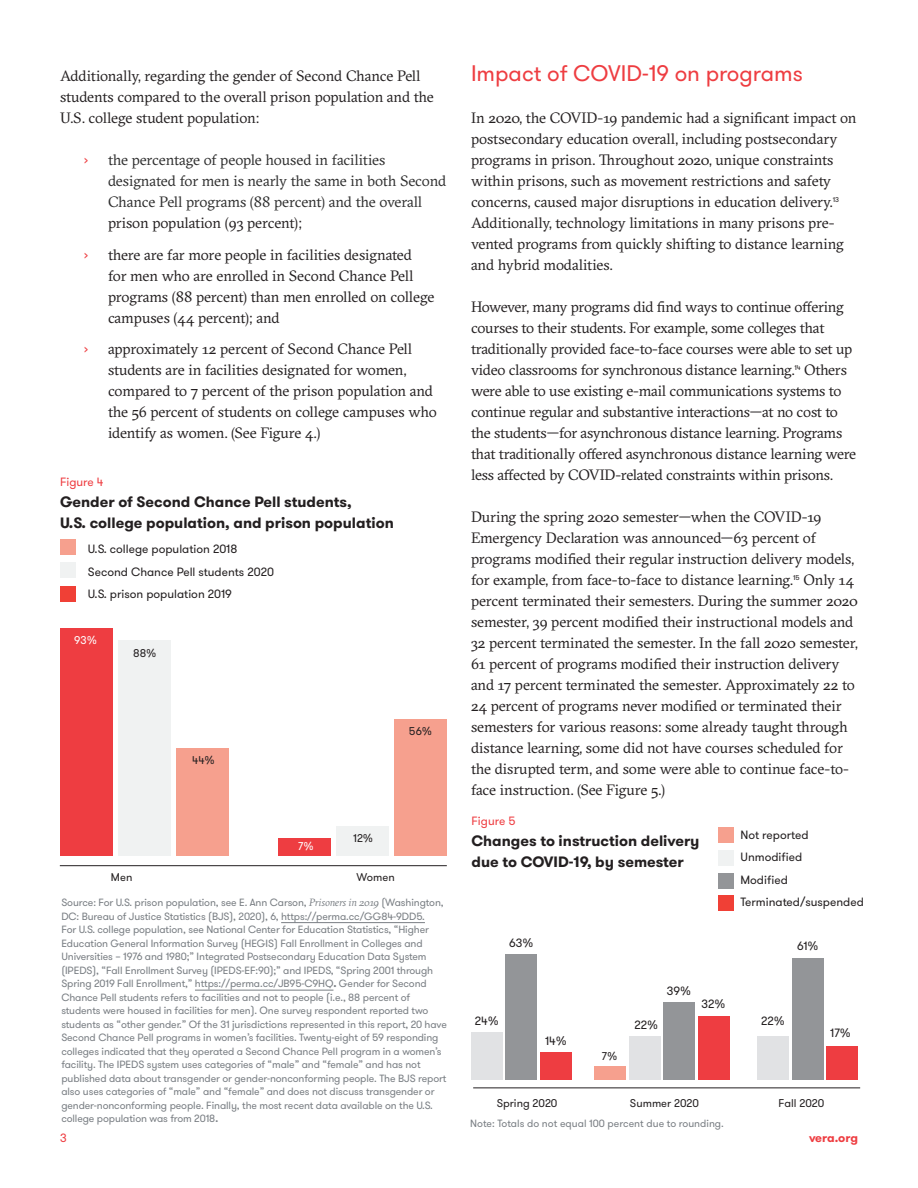
<style>
.page{position:relative;width:918px;height:1188px;background:#fff}
.page>*{position:absolute;margin:0;border:0;box-sizing:border-box;transform-origin:0 0}
.t1{font:22.5px "GT Walsheim";color:#ee3d41}
.Body_Copy{font:15px/21px "GT Sectra";letter-spacing:-.01em;color:#231f20}
.t2{font:15px/21px "GT Sectra";letter-spacing:-.01em;color:#2e2e2e}
.Table_appendix_Title{font:700 15px/21px "GT Walsheim";color:#231f20}
.t3{font:15px "GT Walsheim";color:#ee3d41}
.Box_Body{font:12px/22.5px "GT Walsheim";color:#231f20}
.Figure_Number_append{font:12px "GT Walsheim";color:#ee3d41}
.t4{font:700 12px "GT Walsheim";letter-spacing:-.01em;color:#ee3d41}
.tables_1{font:11.25px "GT Walsheim";color:#231f20}
.tables_1-2{font:11.25px "GT Walsheim";color:#fff}
.More_information_cop{font:10.5px/13.5px "GT Walsheim";letter-spacing:-.01em;color:#797e83}
.s1{color:#231f20}
.s2{font-family:"GT Sectra";font-style:italic}
.s3{font-weight:700}
.s4{font-size:13.5px}
</style>
<div class="page">
<hr style="left:281px;top:922px;width:144px;height:1px;background:#797e83">
<hr style="left:195px;top:990px;width:138px;height:1px;background:#797e83">
<div style="left:540px;top:1052px;width:32px;height:28px;background:#ee3d41"></div>
<div style="left:698px;top:1016px;width:31px;height:64px;background:#ee3d41"></div>
<div style="left:827px;top:1046px;width:31px;height:34px;background:#ee3d41"></div>
<div style="left:506px;top:954px;width:31px;height:126px;background:#939598"></div>
<div style="left:664px;top:1002px;width:31px;height:78px;background:#939598"></div>
<div style="left:792px;top:958px;width:31px;height:122px;background:#939598"></div>
<div style="left:471px;top:1032px;width:31px;height:48px;background:#e1e2e4"></div>
<div style="left:629px;top:1036px;width:31px;height:44px;background:#e1e2e4"></div>
<div style="left:757px;top:1036px;width:32px;height:44px;background:#e1e2e4"></div>
<div style="left:595px;top:1066px;width:31px;height:14px;background:#f6a08e"></div>
<hr style="left:473px;top:1088px;width:387px;height:1px;background:#231f20">
<div style="left:176px;top:748px;width:53px;height:108px;background:#f6a08e"></div>
<div style="left:394px;top:719px;width:53px;height:137px;background:#f6a08e"></div>
<div style="left:118px;top:641px;width:53px;height:215px;background:#f0f2f2"></div>
<div style="left:336px;top:827px;width:53px;height:29px;background:#f0f2f2"></div>
<div style="left:60px;top:629px;width:53px;height:227px;background:#ee3d41"></div>
<div style="left:278px;top:839px;width:53px;height:17px;background:#ee3d41"></div>
<hr style="left:60px;top:865px;width:387px;height:1px;background:#231f20">
<div style="left:60px;top:540px;width:16px;height:15px;background:#f6a08e"></div>
<div style="left:60px;top:563px;width:16px;height:15px;background:#f0f2f2"></div>
<div style="left:60px;top:586px;width:16px;height:15px;background:#f04036"></div>
<div style="left:719px;top:827px;width:15px;height:15px;background:#f6a08e"></div>
<div style="left:719px;top:850px;width:15px;height:15px;background:#f0f2f2"></div>
<div style="left:719px;top:873px;width:15px;height:15px;background:#939598"></div>
<div style="left:719px;top:895px;width:15px;height:15px;background:#f04036"></div>
<p class="Body_Copy" style="left:60px;top:65px;width:376px">Additionally, regarding the gender of Second Chance Pell students compared to the overall prison population and the<br>U.S. college student population:</p>
<p class="t3" style="left:84px;top:150px;width:6px">›</p>
<p class="t2" style="left:108px;top:149px;width:340px">the percentage of people housed in facilities designated for men is nearly the same in both Second Chance Pell programs (88 percent) and the overall <span class="s1">prison population (93 percent);</span></p>
<p class="t3" style="left:84px;top:245px;width:6px">›</p>
<p class="Body_Copy" style="left:108px;top:244px;width:328px">there are far more people in facilities designated for men who are enrolled in Second Chance Pell programs (88 percent) than men enrolled on college campuses (44 percent); and</p>
<p class="t3" style="left:84px;top:339px;width:6px">›</p>
<p class="Body_Copy" style="left:108px;top:338px;width:330px">approximately 12 percent of Second Chance Pell students are in facilities designated for women, compared to 7 percent of the prison population and the 56 percent of students on college campuses who identify as women. (See Figure 4.)</p>
<p class="Figure_Number_append" style="left:60px;top:474px;width:45px">Figure 4</p>
<p class="Table_appendix_Title" style="left:60px;top:491px;width:335px">Gender of Second Chance Pell students,<br>U.S. college population, and prison population</p>
<p class="Box_Body" style="left:88px;top:538px;width:188px">U.S. college population 2018<br>Second Chance Pell students 2020<br>U.S. prison population 2019</p>
<p class="tables_1-2" style="left:74px;top:633px;width:24px">93%</p>
<p class="tables_1" style="left:133px;top:646px;width:25px">88%</p>
<p class="tables_1" style="left:192px;top:753px;width:24px">44%</p>
<p class="tables_1" style="left:409px;top:724px;width:25px">56%</p>
<p class="tables_1-2" style="left:298px;top:839px;width:17px">7%</p>
<p class="tables_1" style="left:353px;top:831px;width:22px">12%</p>
<p class="tables_1" style="left:111px;top:870px;width:23px">Men</p>
<p class="tables_1" style="left:357px;top:870px;width:40px">Women</p>
<p class="More_information_cop" style="left:61px;top:896px;width:387px">Source: For U.S. prison population, see E. Ann Carson, <span class="s2">Prisoners in 2019</span> (Washington, DC: Bureau of Justice Statistics (BJS), 2020), 6, https://perma.cc/GG84-9DD5.<br>For U.S. college population, see National Center for Education Statistics, “Higher Education General Information Survey (HEGIS) Fall Enrollment in Colleges and Universities – 1976 and 1980;” Integrated Postsecondary Education Data System (IPEDS), “Fall Enrollment Survey (IPEDS-EF:90);” and IPEDS, “Spring 2001 through Spring 2019 Fall Enrollment,” https://perma.cc/JB95-C9HQ<span class="s3">.</span> Gender for Second Chance Pell students refers to facilities and not to people (i.e., 88 percent of students were housed in facilities for men). One survey respondent reported two students as “other gender.” Of the 31 jurisdictions represented in this report, 20 have Second Chance Pell programs in women’s facilities. Twenty-eight of 59 responding colleges indicated that they operated a Second Chance Pell program in a women’s facility. The IPEDS system uses categories of “male” and “female” and has not published data about transgender or gender-nonconforming people. The BJS report also uses categories of “male” and “female” and does not discuss transgender or gender-nonconforming people. Finally, the most recent data available on the U.S. college population was from 2018<span class="s4">.</span></p>
<h2 class="t1" style="left:471px;top:59px;width:333px">Impact of COVID-19 on programs</h2>
<p class="Body_Copy" style="left:471px;top:107px;width:387px">In 2020, the COVID-19 pandemic had a significant impact on postsecondary education overall, including postsecondary programs in prison. Throughout 2020, unique constraints within prisons, such as movement restrictions and safety concerns, caused major disruptions in education delivery.<sup>13<br></sup>Additionally, technology limitations in many prisons pre&shy;vented programs from quickly shifting to distance learning and hybrid modalities.</p>
<p class="Body_Copy" style="left:471px;top:296px;width:387px">However, many programs did find ways to continue offering courses to their students. For example, some colleges that traditionally provided face-to-face courses were able to set up video classrooms for synchronous distance learning.<sup>14</sup> Others were able to use existing e-mail communications systems to continue regular and substantive interactions—at no cost to the students—for asynchronous distance learning. Programs that traditionally offered asynchronous distance learning were less affected by COVID-related constraints within prisons.</p>
<p class="Body_Copy" style="left:471px;top:506px;width:388px">During the spring 2020 semester—when the COVID-19<br>Emergency Declaration was announced—63 percent of programs modified their regular instruction delivery models, for example, from face-to-face to distance learning.<sup>15</sup> Only 14 percent terminated their semesters. During the summer 2020 semester, 39 percent modified their instructional models and 32 percent terminated the semester. In the fall 2020 semester, 61 percent of programs modified their instruction delivery and 17 percent terminated the semester. Approximately 22 to 24 percent of programs never modified or terminated their semesters for various reasons: some already taught through distance learning, some did not have courses scheduled for the disrupted term, and some were able to continue face-to&shy;face instruction. (See Figure 5.)</p>
<p class="Figure_Number_append" style="left:471px;top:813px;width:46px">Figure 5</p>
<p class="Table_appendix_Title" style="left:471px;top:830px;width:229px">Changes to instruction delivery due to COVID-19, by semester</p>
<p class="Box_Body" style="left:509px;top:931px;width:26px">63%</p>
<p class="Box_Body" style="left:475px;top:1010px;width:25px">24%</p>
<p class="Box_Body" style="left:545px;top:1030px;width:23px">14%</p>
<p class="tables_1" style="left:602px;top:1049px;width:17px">7%</p>
<p class="Box_Body" style="left:667px;top:980px;width:26px">39%</p>
<p class="Box_Body" style="left:635px;top:1014px;width:25px">22%</p>
<p class="Box_Body" style="left:701px;top:993px;width:26px">32%</p>
<p class="Box_Body" style="left:740px;top:824px;width:125px">Not reported<br>Unmodified<br>Modified<br>Terminated/suspended</p>
<p class="Box_Body" style="left:797px;top:934px;width:23px">61%</p>
<p class="Box_Body" style="left:761px;top:1010px;width:25px">22%</p>
<p class="Box_Body" style="left:830px;top:1021px;width:22px">17%</p>
<p class="tables_1" style="left:497px;top:1096px;width:62px">Spring 2020</p>
<p class="tables_1" style="left:630px;top:1096px;width:71px">Summer 2020</p>
<p class="tables_1" style="left:779px;top:1096px;width:47px">Fall 2020</p>
<p class="More_information_cop" style="left:470px;top:1117px;width:255px">Note: Totals do not equal 100 percent due to rounding.</p>
<p class="Figure_Number_append" style="left:60px;top:1130px;width:8px">3</p>
<p class="t4" style="left:809px;top:1130px;width:50px">vera.org</p>
</div>
